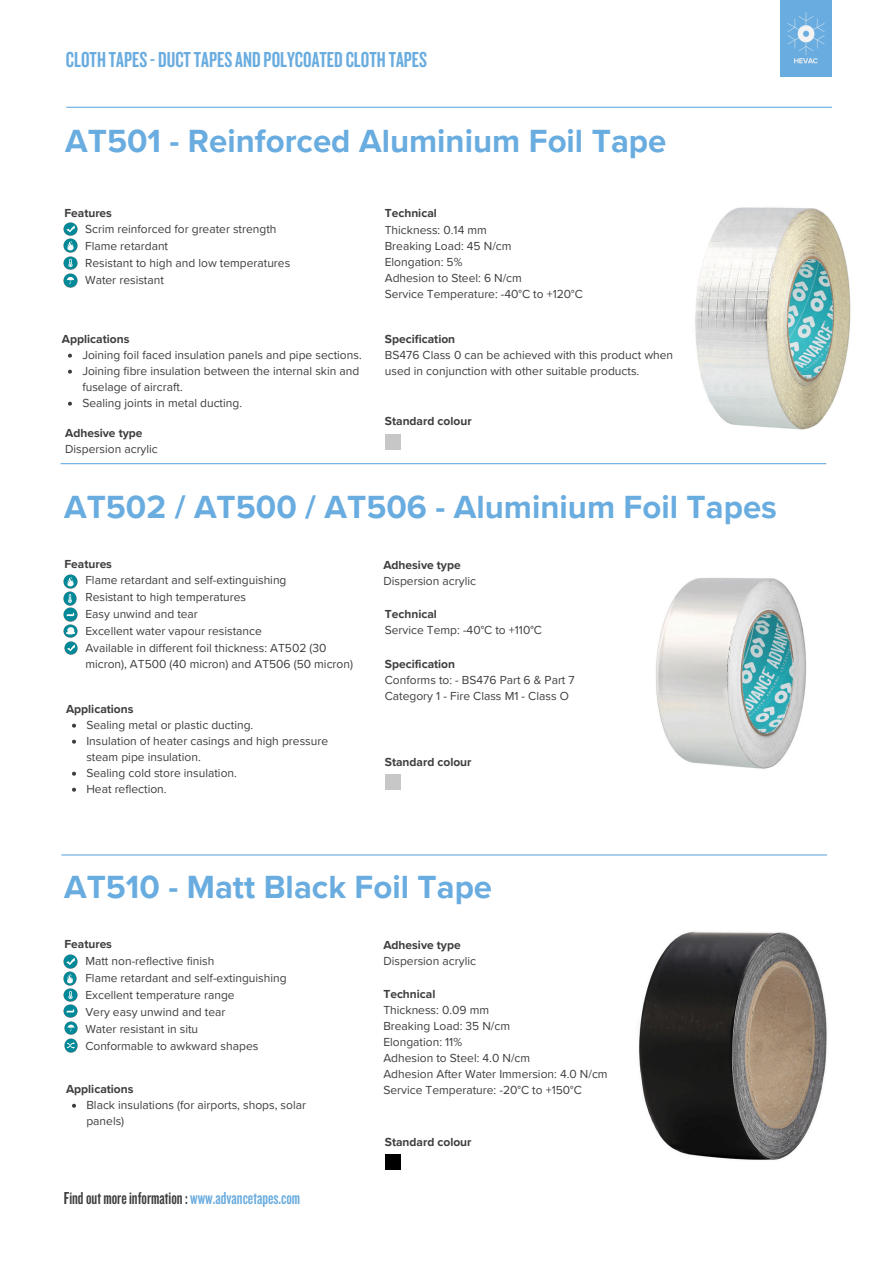
<style>
.page{position:relative;width:894px;height:1264px;background:#fff}
.page>*{position:absolute;margin:0;border:0;box-sizing:border-box;transform-origin:0 0}
.t1{font:700 33px "Proxima Nova";color:#69acdf}
.t2{font:22.5px "Knockout 48";color:#69acdf}
.t3{font:18px "Knockout 48";color:#3f3e3f}
.t4{font:12px/16px "Proxima Nova";color:#3f3e3f}
.t5{font:700 12px "Proxima Nova";color:#3f3e3f}
.s1{font-weight:700}
.s2{color:#69acdf}
</style>
<div class="page">
<img style="left:695px;top:207px;width:156px;height:223px">
<img style="left:64px;top:273px;width:13px;height:14px">
<img style="left:64px;top:256px;width:13px;height:14px">
<svg style="left:64px;top:239px;width:13px;height:13px"></svg>
<img style="left:64px;top:222px;width:13px;height:14px">
<div style="left:385px;top:434px;width:16px;height:16px;background:#c7c7c8"></div>
<svg style="left:68px;top:353px;width:4px;height:4px"></svg>
<svg style="left:68px;top:369px;width:4px;height:4px"></svg>
<svg style="left:68px;top:401px;width:4px;height:4px"></svg>
<img style="left:656px;top:578px;width:151px;height:191px">
<div style="left:385px;top:774px;width:16px;height:15px;background:#c7c7c8"></div>
<img style="left:64px;top:574px;width:13px;height:14px">
<img style="left:63px;top:591px;width:14px;height:14px">
<svg style="left:64px;top:608px;width:13px;height:29px"></svg>
<img style="left:64px;top:641px;width:14px;height:13px">
<svg style="left:72px;top:723px;width:4px;height:4px"></svg>
<svg style="left:72px;top:739px;width:4px;height:4px"></svg>
<svg style="left:72px;top:771px;width:4px;height:4px"></svg>
<svg style="left:72px;top:787px;width:4px;height:4px"></svg>
<img style="left:639px;top:931px;width:188px;height:229px">
<div style="left:385px;top:1154px;width:16px;height:15px;background:#000"></div>
<img style="left:64px;top:954px;width:13px;height:14px">
<img style="left:63px;top:971px;width:14px;height:14px">
<svg style="left:64px;top:988px;width:13px;height:29px"></svg>
<img style="left:64px;top:1021px;width:14px;height:13px">
<svg style="left:72px;top:1103px;width:4px;height:4px"></svg>
<div style="left:780px;top:0;width:51px;height:77px;background:#69acdf"></div>
<img style="left:787px;top:12px;width:38px;height:52px">
<hr style="left:66px;top:107px;width:765px;height:1px;background:#69acdf">
<hr style="left:61px;top:463px;width:765px;height:1px;background:#69acdf">
<hr style="left:61px;top:854px;width:765px;height:1px;background:#69acdf">
<img style="left:64px;top:1038px;width:14px;height:14px">
<p class="t2" style="left:66px;top:46px;width:362px">CLOTHTAPES-DUCTTAPESANDPOLYCOATEDCLOTHTAPES</p>
<h2 class="t1" style="left:65px;top:122px;width:602px">AT501 - Reinforced Aluminium Foil Tape</h2>
<p class="t5" style="left:64px;top:205px;width:49px">Features</p>
<p class="t4" style="left:85px;top:221px;width:193px;line-height:16.8px">Scrim reinforced for greater strength<br>Flame retardant</p>
<h1 class="t4" style="left:85px;top:255px;width:206px">Resistant to high and low temperatures</h1>
<h4 class="t4" style="left:85px;top:272px;width:80px">Water resistant</h4>
<p class="t5" style="left:62px;top:331px;width:69px">Applications</p>
<p class="t4" style="left:82px;top:347px;width:281px">Joining foil faced insulation panels and pipe sections.</p>
<p class="t4" style="left:82px;top:363px;width:278px">Joining fibre insulation between the internal skin and fuselage of aircraft.</p>
<p class="t4" style="left:82px;top:395px;width:161px">Sealing joints in metal ducting.</p>
<p class="t4" style="left:65px;top:425px;width:94px"><span class="s1">Adhesive type<br></span>Dispersion acrylic</p>
<p class="t5" style="left:384px;top:206px;width:54px">Technical</p>
<p class="t4" style="left:384px;top:222px;width:104px">Thickness: 0.14 mm</p>
<p class="t4" style="left:384px;top:238px;width:128px">Breaking Load: 45 N/cm</p>
<p class="t4" style="left:384px;top:254px;width:79px">Elongation: 5%</p>
<p class="t4" style="left:384px;top:270px;width:139px">Adhesion to Steel: 6 N/cm</p>
<p class="t4" style="left:384px;top:286px;width:199px">Service Temperature: -40°C to +120°C</p>
<h4 class="t5" style="left:385px;top:332px;width:72px">Specification</h4>
<p class="t4" style="left:385px;top:347px;width:290px">BS476 Class 0 can be achieved with this product when used in conjunction with other suitable products.</p>
<p class="t5" style="left:385px;top:413px;width:88px">Standard colour</p>
<p class="t1" style="left:64px;top:488px;width:714px">AT502 / AT500 / AT506 - Aluminium Foil Tapes</p>
<p class="t5" style="left:64px;top:556px;width:49px">Features</p>
<p class="t4" style="left:85px;top:572px;width:202px">Flame retardant and self-extinguishing</p>
<p class="t4" style="left:85px;top:589px;width:162px">Resistant to high temperatures</p>
<p class="t4" style="left:85px;top:606px;width:114px">Easy unwind and tear</p>
<p class="t4" style="left:85px;top:623px;width:178px">Excellent water vapour resistance</p>
<p class="t4" style="left:85px;top:639px;width:269px;line-height:16.8px">Available in different foil thickness: AT502 (30 micron), AT500 (40 micron) and AT506 (50 micron)</p>
<p class="t4" style="left:383px;top:557px;width:94px"><span class="s1">Adhesive type<br></span>Dispersion acrylic</p>
<h1 class="t5" style="left:384px;top:607px;width:54px">Technical</h1>
<h4 class="t4" style="left:384px;top:622px;width:159px">Service Temp: -40°C to +110°C</h4>
<p class="t5" style="left:384px;top:656px;width:72px">Specification</p>
<p class="t4" style="left:384px;top:671px;width:191px">Conforms to: - BS476 Part 6 &amp; Part 7<br>Category 1 - Fire Class M1 - Class O</p>
<p class="t5" style="left:66px;top:701px;width:69px">Applications</p>
<p class="t4" style="left:86px;top:717px;width:168px">Sealing metal or plastic ducting.</p>
<p class="t4" style="left:86px;top:733px;width:243px">Insulation of heater casings and high pressure steam pipe insulation.</p>
<p class="t4" style="left:86px;top:765px;width:152px">Sealing cold store insulation.</p>
<p class="t4" style="left:86px;top:781px;width:82px">Heat reflection.</p>
<h4 class="t5" style="left:384px;top:754px;width:88px">Standard colour</h4>
<p class="t1" style="left:64px;top:868px;width:429px">AT510 - Matt Black Foil Tape</p>
<p class="t5" style="left:64px;top:936px;width:49px">Features</p>
<p class="t4" style="left:85px;top:953px;width:130px">Matt non-reflective finish</p>
<h4 class="t4" style="left:85px;top:970px;width:203px">Flame retardant and self-extinguishing</h4>
<p class="t4" style="left:85px;top:987px;width:151px">Excellent temperature range</p>
<p class="t4" style="left:85px;top:1004px;width:142px">Very easy unwind and tear</p>
<p class="t4" style="left:85px;top:1021px;width:114px">Water resistant in situ</p>
<p class="t4" style="left:85px;top:1038px;width:174px">Conformable to awkward shapes</p>
<p class="t4" style="left:383px;top:937px;width:94px"><span class="s1">Adhesive type<br></span>Dispersion acrylic</p>
<p class="t5" style="left:383px;top:986px;width:54px">Technical</p>
<p class="t4" style="left:383px;top:1002px;width:107px">Thickness: 0.09 mm</p>
<h1 class="t4" style="left:383px;top:1018px;width:128px">Breaking Load: 35 N/cm</h1>
<h4 class="t4" style="left:383px;top:1034px;width:80px">Elongation: 11%</h4>
<p class="t4" style="left:383px;top:1050px;width:148px">Adhesion to Steel: 4.0 N/cm</p>
<p class="t4" style="left:383px;top:1066px;width:226px">Adhesion After Water Immersion: 4.0 N/cm</p>
<p class="t4" style="left:383px;top:1082px;width:200px">Service Temperature: -20°C to +150°C</p>
<p class="t5" style="left:66px;top:1081px;width:69px">Applications</p>
<p class="t4" style="left:86px;top:1096px;width:221px">Black insulations (for airports, shops, solar panels)</p>
<h4 class="t3" style="left:64px;top:1186px;width:238px">Findout moreinformation: <span class="s2">www.advancetapes.com</span></h4>
<p class="t5" style="left:384px;top:1134px;width:88px">Standard colour</p>
</div>
